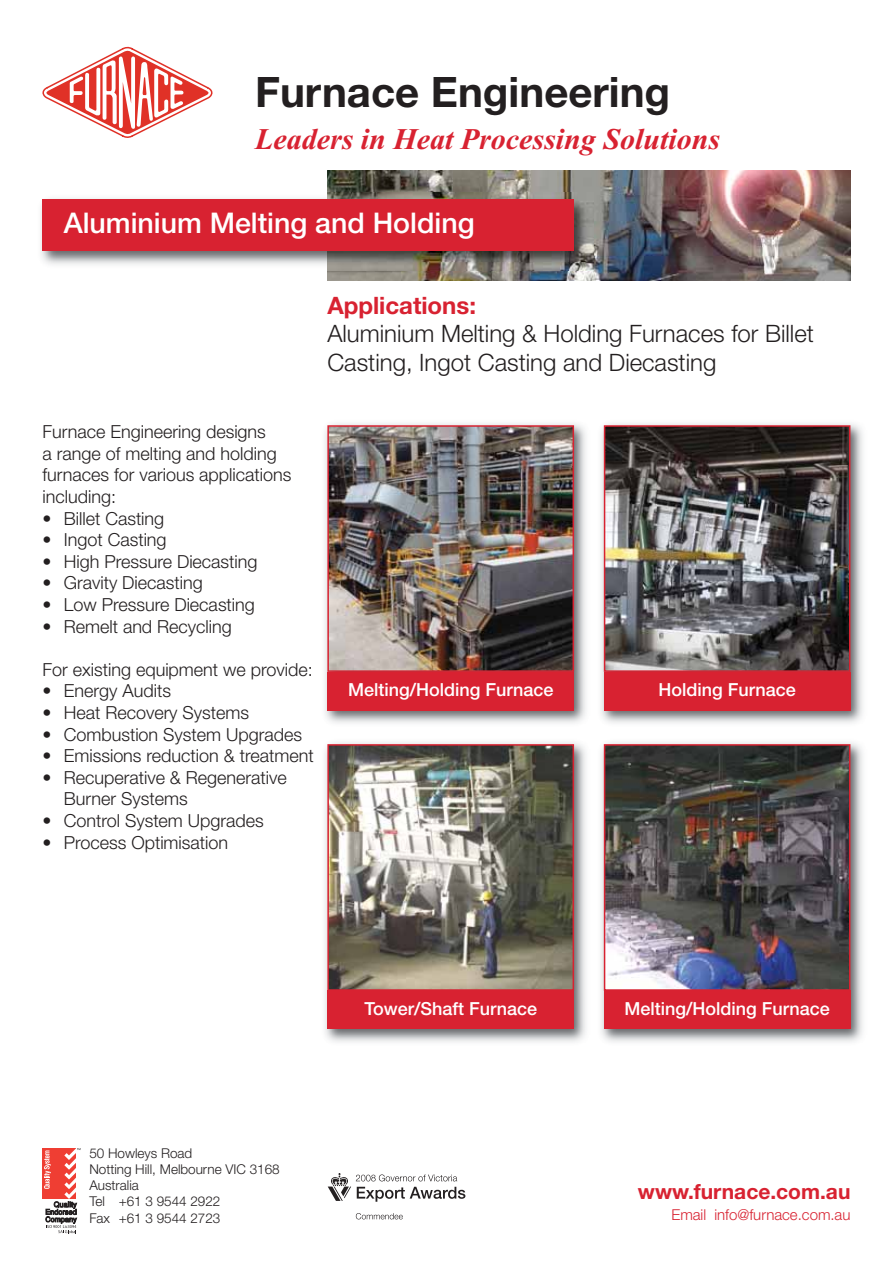
<style>
.page{position:relative;width:893px;height:1263px;background:#fff}
.page>*{position:absolute;margin:0;border:0;box-sizing:border-box;transform-origin:0 0}
.t1{font:700 42px "Helvetica Neue";color:#231f20}
.t2{font:italic 700 30px "Times New Roman";color:#d82231}
.t3{font:500 28.5px "Helvetica Neue";color:#fff}
.t4{font:300 24px/28.8px "Helvetica Neue";color:#231f20}
.t5{font:700 24px "Helvetica Neue";color:#d82231}
.t6{font:700 21px "Helvetica Neue";color:#d82231}
.t7{font:300 18px/21.6px "Helvetica Neue";color:#231f20}
.t8{font:500 18px "Helvetica Neue";color:#fff}
.t9{font:300 15px "Helvetica Neue";color:#d82231}
.t10{font:300 13.5px/16.2px "Helvetica Neue";color:#231f20}
</style>
<div class="page">
<img style="left:601px;top:423px;width:262px;height:300px">
<img style="left:607px;top:428px;width:240px;height:241px">
<div style="left:604px;top:425px;width:246px;height:247px;border:2px solid #d82231"></div>
<div style="left:604px;top:672px;width:246px;height:38px;background:#d82231"></div>
<div style="left:42px;top:1148px;width:34px;height:51px;background:#ef3e33"></div>
<svg style="left:44px;top:1148px;width:37px;height:85px"></svg>
<svg style="left:328px;top:1173px;width:137px;height:29px"></svg>
<svg style="left:356px;top:1213px;width:47px;height:6px"></svg>
<svg style="left:42px;top:47px;width:170px;height:91px"></svg>
<img style="left:325px;top:423px;width:261px;height:300px">
<img style="left:330px;top:428px;width:241px;height:241px">
<div style="left:327px;top:425px;width:247px;height:247px;border:2px solid #d82231"></div>
<div style="left:327px;top:672px;width:247px;height:38px;background:#d82231"></div>
<img style="left:327px;top:170px;width:523px;height:111px">
<img style="left:41px;top:193px;width:553px;height:78px">
<div style="left:42px;top:200px;width:532px;height:51px;background:#d82231"></div>
<img style="left:601px;top:742px;width:262px;height:300px">
<img style="left:607px;top:747px;width:240px;height:241px">
<div style="left:604px;top:744px;width:246px;height:247px;border:2px solid #d82231"></div>
<div style="left:604px;top:991px;width:246px;height:38px;background:#d82231"></div>
<img style="left:325px;top:742px;width:261px;height:300px">
<img style="left:330px;top:747px;width:241px;height:241px">
<div style="left:327px;top:744px;width:247px;height:247px;border:2px solid #d82231"></div>
<div style="left:327px;top:991px;width:247px;height:38px;background:#d82231"></div>
<h1 class="t1" style="left:255px;top:77px;width:417px">Furnace Engineering</h1>
<h2 class="t2" style="left:255px;top:129px;width:467px">Leaders in Heat Processing Solutions</h2>
<h3 class="t3" style="left:64px;top:213px;width:412px">Aluminium Melting and Holding</h3>
<h3 class="t5" style="left:327px;top:296px;width:150px">Applications:</h3>
<h3 class="t4" style="left:327px;top:322px;width:488px">Aluminium Melting &amp; Holding Furnaces for Billet<br>Casting, Ingot Casting and Diecasting</h3>
<p class="t7" style="left:42px;top:423px;width:251px">Furnace Engineering designs<br>a range of melting and holding furnaces for various applications including:</p>
<p class="t7" style="left:42px;top:509px;width:123px">• Billet Casting</p>
<p class="t7" style="left:42px;top:531px;width:126px">• Ingot Casting</p>
<p class="t7" style="left:42px;top:552px;width:217px">• High Pressure Diecasting</p>
<p class="t7" style="left:42px;top:574px;width:162px">• Gravity Diecasting</p>
<p class="t7" style="left:42px;top:595px;width:214px">• Low Pressure Diecasting</p>
<p class="t7" style="left:42px;top:617px;width:191px">• Remelt and Recycling</p>
<p class="t7" style="left:42px;top:660px;width:272px">For existing equipment we provide:</p>
<p class="t7" style="left:42px;top:682px;width:130px">• Energy Audits</p>
<p class="t7" style="left:42px;top:703px;width:208px">• Heat Recovery Systems</p>
<p class="t7" style="left:42px;top:725px;width:261px">• Combustion System Upgrades</p>
<p class="t7" style="left:42px;top:747px;width:273px">• Emissions reduction &amp; treatment</p>
<p class="t7" style="left:64px;top:768px;width:225px;text-indent:-21px">• Recuperative &amp; Regenerative<br>Burner Systems</p>
<p class="t7" style="left:42px;top:811px;width:223px">• Control System Upgrades</p>
<p class="t7" style="left:42px;top:833px;width:187px">• Process Optimisation</p>
<p class="t8" style="left:348px;top:683px;width:207px">Melting/Holding Furnace</p>
<p class="t8" style="left:658px;top:683px;width:139px">Holding Furnace</p>
<p class="t10" style="left:89px;top:1146px;width:192px">50 Howleys Road<br>Notting Hill, Melbourne VIC 3168<br>Australia<br>Tel +61 3 9544 2922<br>Fax +61 3 9544 2723</p>
<p class="t8" style="left:364px;top:1002px;width:174px">Tower/Shaft Furnace</p>
<p class="t8" style="left:624px;top:1002px;width:207px">Melting/Holding Furnace</p>
<p class="t6" style="left:638px;top:1184px;width:214px">www.furnace.com.au</p>
<p class="t9" style="left:671px;top:1209px;width:180px">Email info@furnace.com.au</p>
</div>
